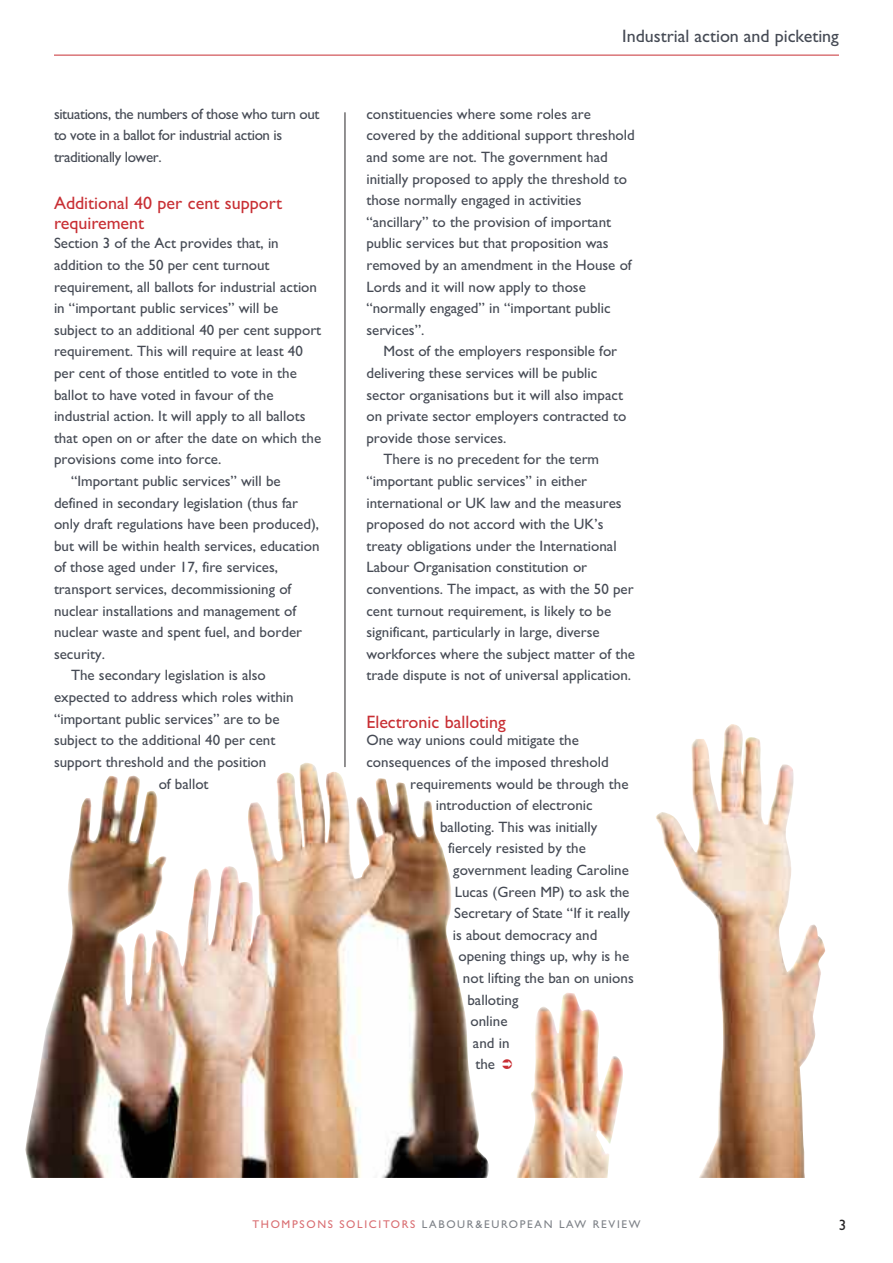
<style>
.page{position:relative;width:893px;height:1263px;background:#fff}
.page>*{position:absolute;margin:0;border:0;box-sizing:border-box;transform-origin:0 0}
.t1{font:18px/19.5px "Gill Sans";color:#c82f34}
.t2{font:18px "Gill Sans";color:#454a54}
.t3{font:15px/21.6px "M Gill Sans";color:#454a54}
.t4{font:15px/21.6px "M Gill Sans";letter-spacing:-.025em;color:#454a54}
.t5{font:15px "Gill Sans";color:#272526}
.t6{font:11.25px "Gill Sans";letter-spacing:.15em;color:#7d8187}
.s1{color:#d96d71}
</style>
<div class="page">
<hr style="left:54px;top:55px;width:785px;height:1px;background:#c82f34">
<hr style="left:345px;top:112px;width:1px;height:655px;background:#272526">
<img style="left:25px;top:724px;width:800px;height:454px">
<svg style="left:502px;top:1059px;width:10px;height:10px"></svg>
<p class="t4" style="left:54px;top:105px;width:267px">situations, the numbers of those who turn out to vote in a ballot for industrial action is traditionally lower.</p>
<p class="t1" style="left:54px;top:193px;width:230px">Additional 40 per cent support requirement</p>
<p class="t3" style="left:54px;top:234px;width:226px">Section 3 of the Act provides that, in</p>
<p class="t3" style="left:54px;top:256px;width:217px">addition to the 50 per cent turnout</p>
<p class="t3" style="left:54px;top:277px;width:265px">requirement, all ballots for industrial action</p>
<p class="t3" style="left:54px;top:299px;width:226px">in “important public services” will be</p>
<p class="t3" style="left:54px;top:321px;width:269px">subject to an additional 40 per cent support</p>
<p class="t3" style="left:54px;top:342px;width:250px">requirement. This will require at least 40</p>
<p class="t3" style="left:54px;top:364px;width:244px">per cent of those entitled to vote in the</p>
<p class="t3" style="left:54px;top:385px;width:221px">ballot to have voted in favour of the</p>
<p class="t3" style="left:54px;top:407px;width:253px">industrial action. It will apply to all ballots</p>
<p class="t3" style="left:54px;top:429px;width:269px">that open on or after the date on which the</p>
<p class="t3" style="left:54px;top:450px;width:169px">provisions come into force.</p>
<p class="t3" style="left:71px;top:472px;width:211px">“Important public services” will be</p>
<p class="t3" style="left:54px;top:493px;width:246px">defined in secondary legislation (thus far</p>
<p class="t3" style="left:54px;top:515px;width:267px">only draft regulations have been produced),</p>
<p class="t3" style="left:54px;top:537px;width:267px">but will be within health services, education</p>
<p class="t3" style="left:54px;top:558px;width:226px">of those aged under 17, fire services,</p>
<p class="t3" style="left:54px;top:580px;width:239px">transport services, decommissioning of</p>
<p class="t3" style="left:54px;top:601px;width:244px">nuclear installations and management of</p>
<p class="t3" style="left:54px;top:623px;width:250px">nuclear waste and spent fuel, and border</p>
<p class="t3" style="left:54px;top:645px;width:53px">security.</p>
<p class="t3" style="left:71px;top:666px;width:196px">The secondary legislation is also</p>
<p class="t3" style="left:54px;top:688px;width:241px">expected to address which roles within</p>
<p class="t3" style="left:54px;top:709px;width:227px">“important public services” are to be</p>
<p class="t3" style="left:54px;top:731px;width:223px">subject to the additional 40 per cent</p>
<p class="t3" style="left:54px;top:753px;width:214px">support threshold and the position</p>
<p class="t3" style="left:159px;top:774px;width:51px">of ballot</p>
<p class="t2" style="left:622px;top:29px;width:218px">Industrial action and picketing</p>
<p class="t3" style="left:366px;top:105px;width:270px">constituencies where some roles are covered by the additional support threshold and some are not. The government had initially proposed to apply the threshold to those normally engaged in activities “ancillary” to the provision of important public services but that proposition was removed by an amendment in the House of Lords and it will now apply to those “normally engaged” in “important public services”.</p>
<p class="t3" style="left:383px;top:342px;width:235px">Most of the employers responsible for</p>
<p class="t3" style="left:366px;top:364px;width:233px">delivering these services will be public</p>
<p class="t3" style="left:366px;top:385px;width:258px">sector organisations but it will also impact</p>
<p class="t3" style="left:366px;top:407px;width:261px">on private sector employers contracted to</p>
<p class="t3" style="left:366px;top:429px;width:142px">provide those services.</p>
<p class="t3" style="left:383px;top:450px;width:217px">There is no precedent for the term</p>
<p class="t3" style="left:366px;top:472px;width:222px">“important public services” in either</p>
<p class="t3" style="left:366px;top:493px;width:257px">international or UK law and the measures</p>
<p class="t3" style="left:366px;top:515px;width:239px">proposed do not accord with the UK’s</p>
<p class="t3" style="left:366px;top:537px;width:252px">treaty obligations under the International</p>
<p class="t3" style="left:366px;top:558px;width:222px">Labour Organisation constitution or</p>
<p class="t3" style="left:366px;top:580px;width:269px">conventions. The impact, as with the 50 per</p>
<p class="t3" style="left:366px;top:601px;width:246px">cent turnout requirement, is likely to be</p>
<p class="t3" style="left:366px;top:623px;width:235px">significant, particularly in large, diverse</p>
<p class="t3" style="left:366px;top:645px;width:270px">workforces where the subject matter of the</p>
<p class="t3" style="left:366px;top:666px;width:266px">trade dispute is not of universal application.</p>
<p class="t1" style="left:366px;top:712px;width:141px">Electronic balloting</p>
<p class="t3" style="left:366px;top:731px;width:214px">One way unions could mitigate the</p>
<p class="t3" style="left:366px;top:753px;width:244px">consequences of the imposed threshold</p>
<p class="t3" style="left:410px;top:774px;width:220px">requirements would be through the</p>
<p class="t3" style="left:436px;top:796px;width:158px">introduction of electronic</p>
<p class="t3" style="left:440px;top:817px;width:159px">balloting. This was initially</p>
<p class="t3" style="left:448px;top:839px;width:139px">fiercely resisted by the</p>
<p class="t3" style="left:453px;top:861px;width:177px">government leading Caroline</p>
<p class="t3" style="left:455px;top:882px;width:176px">Lucas (Green MP) to ask the</p>
<p class="t3" style="left:454px;top:904px;width:177px">Secretary of State “If it really</p>
<p class="t3" style="left:453px;top:925px;width:146px">is about democracy and</p>
<p class="t3" style="left:458px;top:947px;width:172px">opening things up, why is he</p>
<p class="t3" style="left:463px;top:969px;width:172px">not lifting the ban on unions</p>
<p class="t3" style="left:467px;top:990px;width:52px">balloting</p>
<p class="t3" style="left:470px;top:1012px;width:39px">online</p>
<p class="t3" style="left:473px;top:1033px;width:38px">and in</p>
<p class="t3" style="left:475px;top:1055px;width:21px">the</p>
<p class="t6" style="left:252px;top:1217px;width:390px"><span class="s1">THOMPSONS SOLICITORS</span> LABOUR&amp;EUROPEAN LAW REVIEW</p>
<p class="t5" style="left:839px;top:1220px;width:9px">3</p>
</div>
